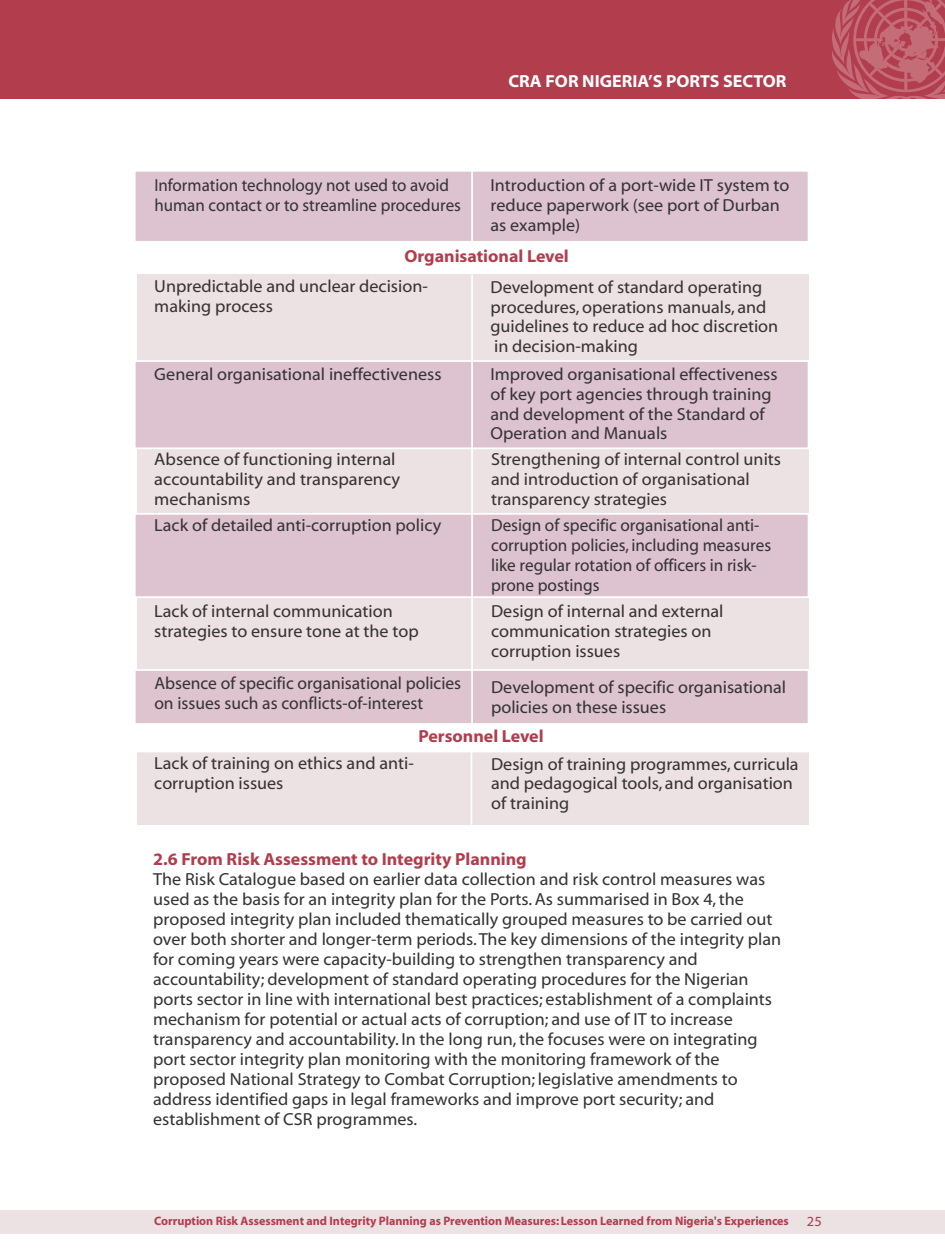
<style>
.page{position:relative;width:945px;height:1260px;background:#fff}
.page>*{position:absolute;margin:0;border:0;box-sizing:border-box;transform-origin:0 0}
.t1{font:17.5px/19.9px "Myriad Web Pro";color:#373435}
.t2{font:17.5px/19.9px "Myriad Web Pro";color:#373435;scale:.95 1}
.t3{font:700 17.5px "Myriad Web Pro";color:#b13d4d}
.t4{font:17.5px/19.9px "Myriad Web Pro";color:#373435;scale:.94 1}
.t5{font:700 17.5px "Myriad Web Pro";color:#fff}
.t6{font:14px "Myriad Web Pro";color:#b13d4d}
.t7{font:700 12.25px "Myriad Web Pro";color:#b13d4d;scale:.96 1}
</style>
<div class="page">
<div style="left:0;top:0;width:945px;height:99px;background:#b13d4d"></div>
<svg style="left:832px;top:0;width:113px;height:99px"></svg>
<div style="left:137px;top:275px;width:672px;height:550px;background:#ece1e3"></div>
<div style="left:135px;top:171px;width:673px;height:70px;background:#dcc3cf"></div>
<div style="left:135px;top:360px;width:674px;height:89px;background:#dcc3cf"></div>
<div style="left:135px;top:513px;width:674px;height:85px;background:#dcc3cf"></div>
<hr style="left:471px;top:275px;width:2px;height:449px;background:#fff">
<hr style="left:471px;top:171px;width:2px;height:71px;background:#fff">
<div style="left:0;top:1210px;width:945px;height:23px;background:#ece1e3"></div>
<svg style="left:135px;top:669px;width:674px;height:84px;background:#e9dae0"></svg>
<hr style="left:471px;top:751px;width:1px;height:74px;background:#fff">
<p class="t5" style="left:508px;top:74px;width:280px">CRA FOR NIGERIA’S PORTS SECTOR</p>
<p class="t4" style="left:154px;top:176px;width:328px">Information technology not used to avoid human contact or to streamline procedures</p>
<p class="t1" style="left:490px;top:176px;width:301px">Introduction of a port-wide IT system to reduce paperwork (see port of Durban as example)</p>
<p class="t3" style="left:404px;top:249px;width:166px">Organisational Level</p>
<p class="t1" style="left:154px;top:278px;width:275px">Unpredictable and unclear decision&shy;making process</p>
<p class="t1" style="left:490px;top:278px;width:289px">Development of standard operating procedures, operations manuals, and guidelines to reduce ad hoc discretion in decision-making</p>
<p class="t1" style="left:154px;top:365px;width:289px">General organisational ineffectiveness</p>
<p class="t1" style="left:490px;top:365px;width:289px">Improved organisational effectiveness of key port agencies through training and development of the Standard of Operation and Manuals</p>
<p class="t1" style="left:154px;top:450px;width:247px">Absence of functioning internal accountability and transparency mechanisms</p>
<p class="t1" style="left:491px;top:450px;width:292px">Strengthening of internal control units and introduction of organisational transparency strategies</p>
<p class="t1" style="left:154px;top:517px;width:289px">Lack of detailed anti-corruption policy</p>
<p class="t2" style="left:491px;top:517px;width:297px">Design of specific organisational anti&shy;corruption policies, including measures like regular rotation of officers in risk&shy;prone postings</p>
<p class="t1" style="left:154px;top:603px;width:266px">Lack of internal communication strategies to ensure tone at the top</p>
<p class="t1" style="left:491px;top:603px;width:234px">Design of internal and external communication strategies on corruption issues</p>
<p class="t1" style="left:154px;top:674px;width:308px">Absence of specific organisational policies on issues such as conflicts-of-interest</p>
<p class="t1" style="left:491px;top:679px;width:297px">Development of specific organisational policies on these issues</p>
<p class="t1" style="left:154px;top:755px;width:261px">Lack of training on ethics and anti&shy;corruption issues</p>
<p class="t1" style="left:491px;top:755px;width:309px">Design of training programmes, curricula and pedagogical tools, and organisation of training</p>
<p class="t3" style="left:418px;top:729px;width:127px">Personnel Level</p>
<p class="t3" style="left:153px;top:852px;width:375px">2.6 From Risk Assessment to Integrity Planning</p>
<p class="t1" style="left:153px;top:871px;width:630px">The Risk Catalogue based on earlier data collection and risk control measures was used as the basis for an integrity plan for the Ports. As summarised in Box 4, the proposed integrity plan included thematically grouped measures to be carried out over both shorter and longer-term periods.The key dimensions of the integrity plan for coming years were capacity-building to strengthen transparency and accountability; development of standard operating procedures for the Nigerian ports sector in line with international best practices; establishment of a complaints mechanism for potential or actual acts of corruption; and use of IT to increase transparency and accountability. In the long run, the focuses were on integrating port sector integrity plan monitoring with the monitoring framework of the proposed National Strategy to Combat Corruption; legislative amendments to address identified gaps in legal frameworks and improve port security; and establishment of CSR programmes.</p>
<p class="t7" style="left:154px;top:1215px;width:663px">Corruption Risk Assessment and Integrity Planning as Prevention Measures: Lesson Learned from Nigeria's Experiences</p>
<p class="t6" style="left:807px;top:1215px;width:16px">25</p>
</div>
